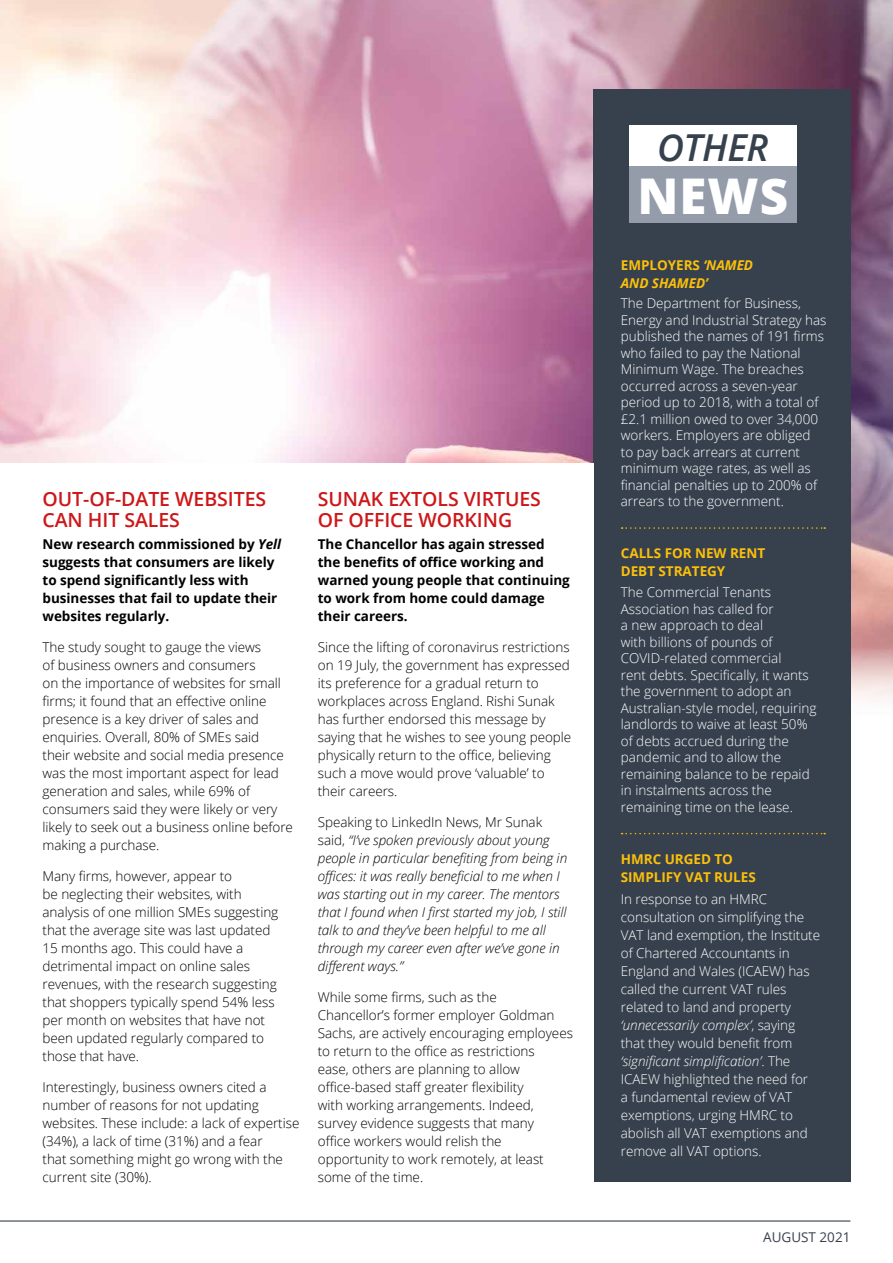
<style>
.page{position:relative;width:893px;height:1263px;background:#fff}
.page>*{position:absolute;margin:0;border:0;box-sizing:border-box;transform-origin:0 0}
.t1{font:800 49.2px "Open Sans";color:#fff}
.t2{font:italic 600 37.2px "Open Sans";letter-spacing:-.01em;color:#37414e}
.t3{font:600 19.5px/21px "Open Sans";letter-spacing:-.005em;color:#cd1719}
.t4{font:300 13.5px/18px "Open Sans";letter-spacing:-.005em;color:#000}
.t5{font:300 13.5px/16.5px "Open Sans";color:#fff}
.t6{font:italic 300 13.5px/18px "Open Sans";letter-spacing:-.005em;color:#000}
.t7{font:700 13.5px/18px "Open Sans";letter-spacing:-.005em;color:#000}
.t8{font:700 13.5px/18px "Open Sans";letter-spacing:-.005em;color:#fcc00a}
.t9{font:italic 700 13.5px/18px "Open Sans";letter-spacing:-.005em;color:#fcc00a}
.t10{font:13.5px "Open Sans";color:#37414e}
.s1{font-style:italic}
.s2{font-style:normal}
</style>
<div class="page">
<hr style="left:0;top:1220px;width:850px;height:1px;background:#37414e">
<img style="left:0;top:0;width:893px;height:723px">
<div style="left:593px;top:89px;width:257px;height:1093px;background:#37414e"></div>
<div style="left:629px;top:125px;width:168px;height:42px;background:#fff"></div>
<div style="left:629px;top:166px;width:168px;height:57px;background:#949caa"></div>
<div style="left:0;top:463px;width:593px;height:740px;background:#fff"></div>
<svg style="left:622px;top:527px;width:203px;height:2px"></svg>
<svg style="left:622px;top:833px;width:203px;height:1px"></svg>
<h3 class="t3" style="left:43px;top:488px;width:225px">OUT-OF-DATE WEBSITES<br>CAN HIT SALES</h3>
<p class="t7" style="left:43px;top:535px;width:240px">New research commissioned by <span class="s1">Yell </span>suggests that consumers are likely to spend significantly less with businesses that fail to update their websites regularly.</p>
<p class="t4" style="left:43px;top:638px;width:252px">The study sought to gauge the views<br>of business owners and consumers<br>on the importance of websites for small firms; it found that an effective online presence is a key driver of sales and enquiries. Overall, 80% of SMEs said<br>their website and social media presence was the most important aspect for lead generation and sales, while 69% of consumers said they were likely or very likely to seek out a business online before making a purchase.</p>
<p class="t4" style="left:43px;top:866px;width:237px">Many firms, however, appear to<br>be neglecting their websites, with analysis of one million SMEs suggesting that the average site was last updated 15 months ago. This could have a detrimental impact on online sales revenues, with the research suggesting that shoppers typically spend 54% less per month on websites that have not been updated regularly compared to those that have.</p>
<p class="t4" style="left:43px;top:1077px;width:258px">Interestingly, business owners cited a number of reasons for not updating websites. These include: a lack of expertise (34%), a lack of time (31%) and a fear<br>that something might go wrong with the current site (30%).</p>
<h3 class="t3" style="left:318px;top:488px;width:225px">SUNAK EXTOLS VIRTUES<br>OF OFFICE WORKING</h3>
<p class="t7" style="left:318px;top:535px;width:254px">The Chancellor has again stressed the benefits of office working and warned young people that continuing to work from home could damage their careers.</p>
<p class="t4" style="left:318px;top:638px;width:255px">Since the lifting of coronavirus restrictions on 19 July, the government has expressed its preference for a gradual return to workplaces across England. Rishi Sunak has further endorsed this message by saying that he wishes to see young people physically return to the office, believing such a move would prove ‘valuable’ to their careers.</p>
<p class="t6" style="left:318px;top:812px;width:251px"><span class="s2">Speaking to LinkedIn News, Mr Sunak said,</span> “I’ve spoken previously about young people in particular benefiting from being in offices: it was really beneficial to me when I was starting out in my career. The mentors that I found when I first started my job, I still talk to and they’ve been helpful to me all through my career even after we’ve gone in different ways.”</p>
<p class="t4" style="left:318px;top:987px;width:257px">While some firms, such as the<br>Chancellor’s former employer Goldman Sachs, are actively encouraging employees to return to the office as restrictions<br>ease, others are planning to allow office-based staff greater flexibility<br>with working arrangements. Indeed, survey evidence suggests that many<br>office workers would relish the opportunity to work remotely, at least some of the time.</p>
<h2 class="t2" style="left:657px;top:122px;width:113px">OTHER</h2>
<h1 class="t1" style="left:637px;top:158px;width:152px">NEWS</h1>
<p class="t9" style="left:621px;top:255px;width:134px"><span class="s2">EMPLOYERS</span> ‘NAMED<br>AND SHAMED’</p>
<p class="t5" style="left:621px;top:295px;width:207px">The Department for Business,<br>Energy and Industrial Strategy has published the names of 191 firms who failed to pay the National<br>Minimum Wage. The breaches occurred across a seven-year period up to 2018, with a total of £2.1 million owed to over 34,000 workers. Employers are obliged<br>to pay back arrears at current minimum wage rates, as well as financial penalties up to 200% of arrears to the government.</p>
<p class="t8" style="left:621px;top:544px;width:146px">CALLS FOR NEW RENT<br>DEBT STRATEGY</p>
<p class="t5" style="left:621px;top:584px;width:197px">The Commercial Tenants<br>Association has called for<br>a new approach to deal<br>with billions of pounds of<br>COVID-related commercial<br>rent debts. Specifically, it wants the government to adopt an<br>Australian-style model, requiring landlords to waive at least 50% of debts accrued during the pandemic and to allow the remaining balance to be repaid in instalments across the remaining time on the lease.</p>
<p class="t8" style="left:621px;top:849px;width:137px">HMRC URGED TO<br>SIMPLIFY VAT RULES</p>
<p class="t5" style="left:621px;top:890px;width:201px;line-height:18px">In response to an HMRC consultation on simplifying the<br>VAT land exemption, the Institute of Chartered Accountants in<br>England and Wales (ICAEW) has called the current VAT rules related to land and property <span class="s1">‘unnecessarily complex’</span>, saying that they would benefit from <span class="s1">‘significant simplification’</span>. The<br>ICAEW highlighted the need for<br>a fundamental review of VAT exemptions, urging HMRC to abolish all VAT exemptions and remove all VAT options.</p>
<p class="t10" style="left:763px;top:1227px;width:89px">AUGUST 2021</p>
</div>
